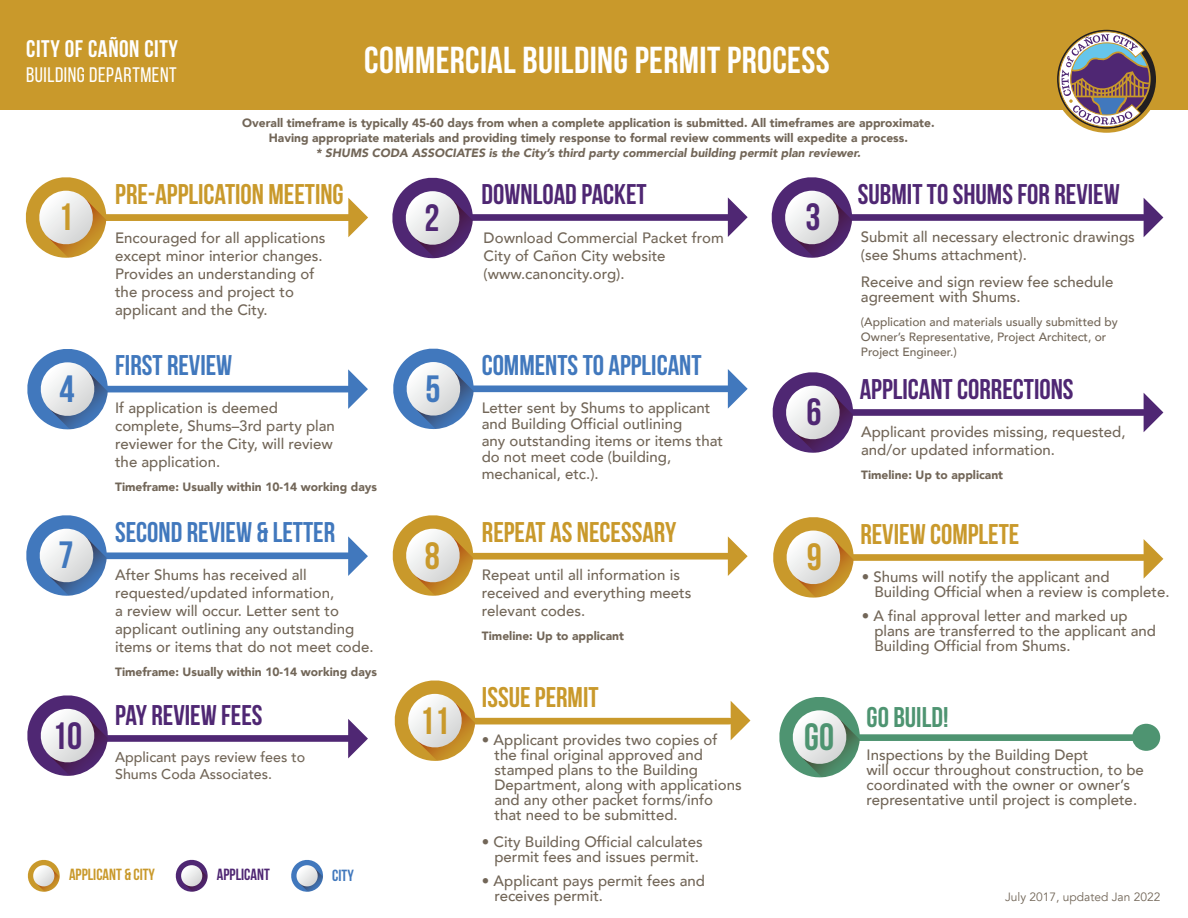
<style>
.page{position:relative;width:1188px;height:918px;background:#fff}
.page>*{position:absolute;margin:0;border:0;box-sizing:border-box;transform-origin:0 0}
.t1{font:700 37.95px "Bebas Neue";color:#4f2773}
.t2{font:700 37.95px "Bebas Neue";color:#c9992b}
.t3{font:700 37.95px "Bebas Neue";color:#4178bd}
.t4{font:700 37.95px "Bebas Neue";color:#4e9471}
.t5{font:700 37.5px "Bebas Neue";letter-spacing:.01em;color:#fff}
.t6{font:700 28.5px "Bebas Neue";color:#4f2773}
.t7{font:700 28.5px "Bebas Neue";color:#c9992b}
.t8{font:700 28.5px "Bebas Neue";color:#4178bd}
.t9{font:700 28.5px "Bebas Neue";color:#4e9471}
.t10{font:700 24px "Bebas Neue";letter-spacing:.025em;color:#fff}
.t11{font:21px "Bebas Neue";letter-spacing:.025em;color:#fff}
.t12{font:700 16.2px "Bebas Neue";color:#c9992b}
.t13{font:700 16.2px "Bebas Neue";color:#4f2773}
.t14{font:700 16.2px "Bebas Neue";color:#4178bd}
.t15{font:500 15px/18px "Avenir";color:#726658}
.t16{font:500 14.25px/17.1px "Avenir";color:#726658}
.t17{font:900 12px/15px "Avenir";color:#726658;text-align:center}
.t18{font:500 12px/15px "Avenir";color:#726658}
.t19{font:italic 900 12px "Avenir";color:#726658}
.t20{font:12px "Avenir";color:#726658}
</style>
<div class="page">
<div style="left:0;top:0;width:1188px;height:110px;background:#c9992b"></div>
<svg style="left:1053px;top:26px;width:107px;height:107px"></svg>
<svg style="left:1058px;top:31px;width:94px;height:97px"></svg>
<svg style="left:393px;top:348px;width:355px;height:82px"></svg>
<svg style="left:392px;top:177px;width:356px;height:82px"></svg>
<svg style="left:771px;top:177px;width:392px;height:81px"></svg>
<svg style="left:392px;top:515px;width:356px;height:81px"></svg>
<svg style="left:394px;top:680px;width:356px;height:81px"></svg>
<svg style="left:779px;top:697px;width:381px;height:81px"></svg>
<svg style="left:27px;top:695px;width:341px;height:81px"></svg>
<svg style="left:26px;top:515px;width:342px;height:81px"></svg>
<svg style="left:27px;top:349px;width:341px;height:81px"></svg>
<svg style="left:25px;top:177px;width:343px;height:81px"></svg>
<svg style="left:772px;top:372px;width:391px;height:81px"></svg>
<svg style="left:773px;top:517px;width:390px;height:81px"></svg>
<svg style="left:27px;top:859px;width:33px;height:33px"></svg>
<svg style="left:175px;top:859px;width:33px;height:33px"></svg>
<svg style="left:291px;top:860px;width:32px;height:32px"></svg>
<h3 class="t10" style="left:26px;top:35px;width:153px">CITY OF CAÑON CITY</h3>
<h3 class="t11" style="left:26px;top:63px;width:152px">BUILDING DEPARTMENT</h3>
<h2 class="t5" style="left:364px;top:39px;width:467px">COMMERCIAL BUILDING PERMIT PROCESS</h2>
<p class="t17" style="left:242px;top:115px;width:694px">Overall timeframe is typically 45-60 days from when a complete application is submitted. All timeframes are approximate.<br>Having appropriate materials and providing timely response to formal review comments will expedite a process.</p>
<p class="t19" style="left:316px;top:143px;width:546px">* SHUMS CODA ASSOCIATES is the City’s third party commercial building permit plan reviewer.</p>
<h3 class="t6" style="left:858px;top:178px;width:263px">SUBMIT TO SHUMS FOR REVIEW</h3>
<p class="t15" style="left:861px;top:227px;width:275px">Submit all necessary electronic drawings (see Shums attachment).</p>
<p class="t15" style="left:861px;top:273px;width:254px;line-height:15px">Receive and sign review fee schedule agreement with Shums.</p>
<p class="t18" style="left:861px;top:313px;width:258px">(Application and materials usually submitted by<br>Owner’s Representative, Project Architect, or<br>Project Engineer.)</p>
<h3 class="t7" style="left:115px;top:178px;width:230px">PRE-APPLICATION MEETING</h3>
<h3 class="t6" style="left:482px;top:178px;width:167px">DOWNLOAD PACKET</h3>
<h1 class="t1" style="left:425px;top:197px;width:17px">2</h1>
<h1 class="t1" style="left:805px;top:197px;width:17px">3</h1>
<h1 class="t2" style="left:58px;top:197px;width:17px">1</h1>
<p class="t15" style="left:115px;top:228px;width:212px">Encouraged for all applications except minor interior changes.<br>Provides an understanding of the process and project to applicant and the City.</p>
<p class="t15" style="left:484px;top:228px;width:242px">Download Commercial Packet from<br>City of Cañon City website (www.canoncity.org).</p>
<h3 class="t8" style="left:482px;top:349px;width:221px">COMMENTS TO APPLICANT</h3>
<p class="t15" style="left:482px;top:399px;width:243px;line-height:16.5px">Letter sent by Shums to applicant and Building Official outlining<br>any outstanding items or items that do not meet code (building, mechanical, etc.).</p>
<h3 class="t8" style="left:115px;top:350px;width:119px">FIRST REVIEW</h3>
<p class="t15" style="left:115px;top:398px;width:221px">If application is deemed complete, Shums–3rd party plan reviewer for the City, will review the application.</p>
<p class="t17" style="left:115px;top:479px;width:263px">Timeframe: Usually within 10-14 working days</p>
<h3 class="t8" style="left:115px;top:516px;width:222px">SECOND REVIEW &amp; LETTER</h3>
<p class="t15" style="left:115px;top:565px;width:260px">After Shums has received all requested/updated information,<br>a review will occur. Letter sent to applicant outlining any outstanding items or items that do not meet code.</p>
<p class="t17" style="left:115px;top:664px;width:263px">Timeframe: Usually within 10-14 working days</p>
<h3 class="t6" style="left:115px;top:699px;width:149px">PAY REVIEW FEES</h3>
<p class="t16" style="left:115px;top:748px;width:192px">Applicant pays review fees to<br>Shums Coda Associates.</p>
<h1 class="t3" style="left:425px;top:368px;width:17px">5</h1>
<h1 class="t3" style="left:60px;top:368px;width:17px">4</h1>
<h3 class="t6" style="left:860px;top:373px;width:215px">APPLICANT CORRECTIONS</h3>
<p class="t15" style="left:861px;top:422px;width:266px">Applicant provides missing, requested, and/or updated information.</p>
<p class="t17" style="left:861px;top:467px;width:144px">Timeline: Up to applicant</p>
<h1 class="t1" style="left:806px;top:392px;width:17px">6</h1>
<h3 class="t7" style="left:482px;top:517px;width:196px">REPEAT AS NECESSARY</h3>
<p class="t15" style="left:482px;top:565px;width:211px">Repeat until all information is received and everything meets relevant codes.</p>
<p class="t17" style="left:482px;top:628px;width:144px">Timeline: Up to applicant</p>
<h3 class="t7" style="left:860px;top:518px;width:161px">REVIEW COMPLETE</h3>
<h1 class="t2" style="left:425px;top:535px;width:17px">8</h1>
<h1 class="t3" style="left:59px;top:535px;width:17px">7</h1>
<h1 class="t2" style="left:807px;top:536px;width:17px">9</h1>
<p class="t15" style="left:874px;top:568px;width:297px;line-height:15px;text-indent:-13px">• Shums will notify the applicant and<br>Building Official when a review is complete.</p>
<p class="t15" style="left:874px;top:607px;width:283px;line-height:15px;text-indent:-13px">• A final approval letter and marked up plans are transferred to the applicant and<br>Building Official from Shums.</p>
<h3 class="t7" style="left:482px;top:682px;width:118px">ISSUE PERMIT</h3>
<p class="t15" style="left:494px;top:732px;width:249px;line-height:15px;text-indent:-13px">• Applicant provides two copies of the final original approved and stamped plans to the Building<br>Department, along with applications and any other packet forms/info that need to be submitted.</p>
<p class="t15" style="left:482px;top:834px;width:222px;line-height:15px;text-align:center">• City Building Official calculates permit fees and issues permit.</p>
<p class="t15" style="left:494px;top:873px;width:212px;line-height:15px;text-indent:-13px">• Applicant pays permit fees and receives permit.</p>
<h1 class="t2" style="left:419px;top:700px;width:32px">11</h1>
<h3 class="t9" style="left:867px;top:701px;width:83px">GO BUILD!</h3>
<p class="t15" style="left:867px;top:747px;width:279px;line-height:15px">Inspections by the Building Dept<br>will occur throughout construction, to be coordinated with the owner or owner’s representative until project is complete.</p>
<h1 class="t1" style="left:52px;top:715px;width:32px">10</h1>
<h1 class="t4" style="left:804px;top:716px;width:31px">GO</h1>
<p class="t12" style="left:69px;top:866px;width:88px">APPLICANT &amp; CITY</p>
<p class="t13" style="left:217px;top:866px;width:54px">APPLICANT</p>
<p class="t14" style="left:332px;top:866px;width:23px">CITY</p>
<p class="t20" style="left:1005px;top:890px;width:157px">July 2017, updated Jan 2022</p>
</div>
